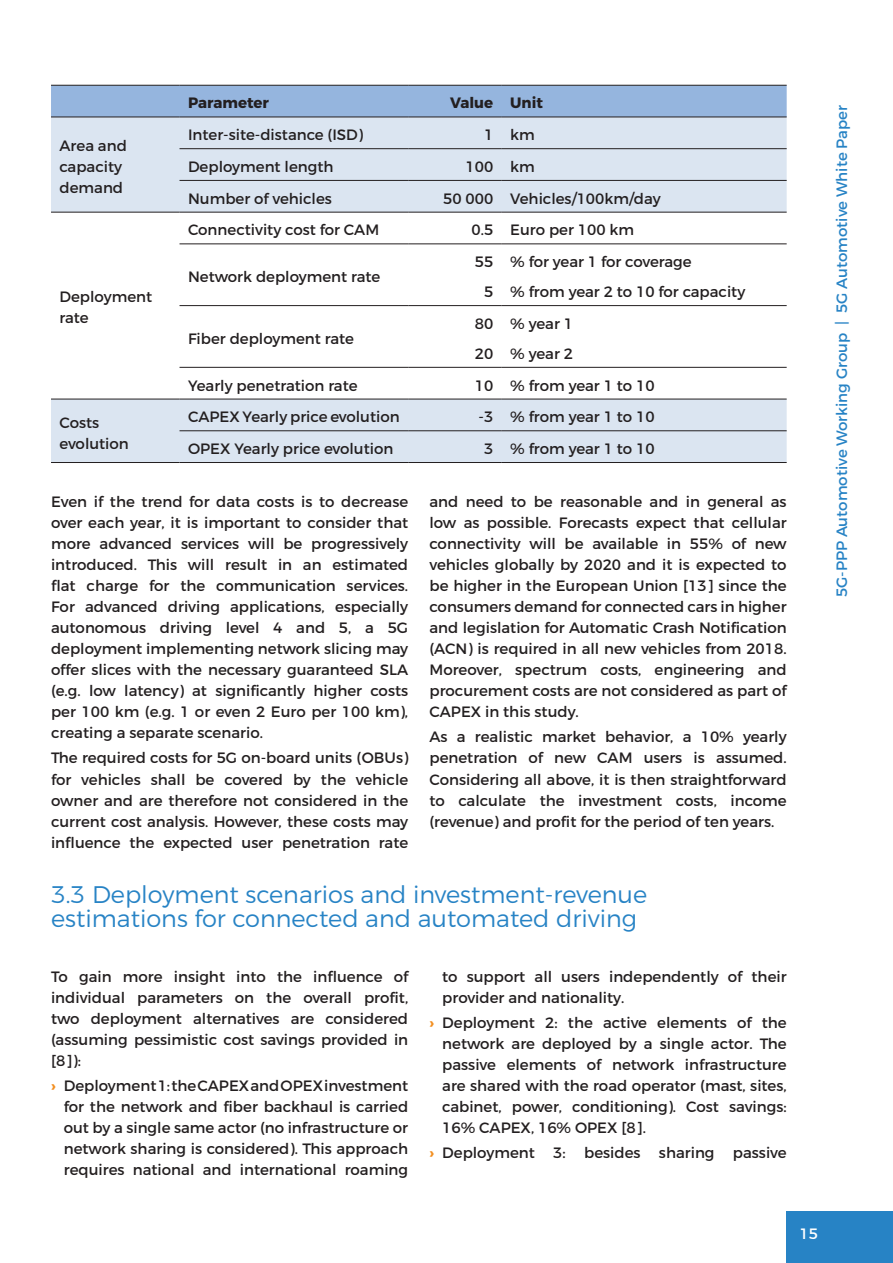
<style>
.page{position:relative;width:893px;height:1263px;background:#fff}
.page>*{position:absolute;margin:0;border:0;box-sizing:border-box;transform-origin:0 0}
.Heading_2{font:300 24px/24px "Montserrat";color:#2783c5}
.t1{font:15px/21px "Montserrat";color:#231f20;text-align:justify}
.t2{font:15px "Montserrat";color:#2783c5}
.t3{font:700 15px "Montserrat";color:#231f20}
.t4{font:15px "Montserrat";color:#fff}
.s1{font-weight:700;color:#f28e1f}
</style>
<div class="page">
<div style="left:787px;top:1212px;width:106px;height:51px;background:#2783c5"></div>
<div style="left:51px;top:86px;width:736px;height:31px;background:#95b5de"></div>
<svg style="left:51px;top:118px;width:736px;height:344px"></svg>
<hr style="left:51px;top:85px;width:128px;height:1px;background:#231f20">
<hr style="left:179px;top:85px;width:229px;height:1px;background:#231f20">
<hr style="left:408px;top:85px;width:94px;height:1px;background:#231f20">
<hr style="left:502px;top:85px;width:285px;height:1px;background:#231f20">
<hr style="left:51px;top:117px;width:128px;height:1px;background:#231f20">
<hr style="left:179px;top:117px;width:229px;height:1px;background:#231f20">
<hr style="left:408px;top:117px;width:94px;height:1px;background:#231f20">
<hr style="left:502px;top:117px;width:285px;height:1px;background:#231f20">
<hr style="left:179px;top:148px;width:229px;height:1px;background:#231f20">
<hr style="left:408px;top:148px;width:94px;height:1px;background:#231f20">
<hr style="left:502px;top:148px;width:285px;height:1px;background:#231f20">
<hr style="left:179px;top:180px;width:229px;height:1px;background:#231f20">
<hr style="left:408px;top:180px;width:94px;height:1px;background:#231f20">
<hr style="left:502px;top:180px;width:285px;height:1px;background:#231f20">
<hr style="left:51px;top:212px;width:128px;height:1px;background:#231f20">
<hr style="left:179px;top:212px;width:229px;height:1px;background:#231f20">
<hr style="left:408px;top:212px;width:94px;height:1px;background:#231f20">
<hr style="left:502px;top:212px;width:285px;height:1px;background:#231f20">
<hr style="left:179px;top:244px;width:229px;height:1px;background:#231f20">
<hr style="left:408px;top:244px;width:94px;height:1px;background:#231f20">
<hr style="left:502px;top:244px;width:285px;height:1px;background:#231f20">
<hr style="left:179px;top:305px;width:229px;height:1px;background:#231f20">
<hr style="left:408px;top:305px;width:94px;height:1px;background:#231f20">
<hr style="left:502px;top:305px;width:285px;height:1px;background:#231f20">
<hr style="left:179px;top:367px;width:229px;height:1px;background:#231f20">
<hr style="left:408px;top:367px;width:94px;height:1px;background:#231f20">
<hr style="left:502px;top:367px;width:285px;height:1px;background:#231f20">
<hr style="left:51px;top:399px;width:128px;height:1px;background:#231f20">
<hr style="left:51px;top:462px;width:128px;height:1px;background:#231f20">
<hr style="left:179px;top:399px;width:229px;height:1px;background:#231f20">
<hr style="left:408px;top:399px;width:94px;height:1px;background:#231f20">
<hr style="left:502px;top:399px;width:285px;height:1px;background:#231f20">
<hr style="left:179px;top:430px;width:229px;height:1px;background:#231f20">
<hr style="left:408px;top:430px;width:94px;height:1px;background:#231f20">
<hr style="left:502px;top:430px;width:285px;height:1px;background:#231f20">
<hr style="left:179px;top:462px;width:229px;height:1px;background:#231f20">
<hr style="left:408px;top:462px;width:94px;height:1px;background:#231f20">
<hr style="left:502px;top:462px;width:285px;height:1px;background:#231f20">
<p class="t1" style="left:60px;top:135px;width:69px;text-align:left">Area and capacity demand</p>
<p class="t1" style="left:60px;top:287px;width:94px">Deployment rate</p>
<p class="t3" style="left:188px;top:94px;width:83px">Parameter</p>
<p class="t3" style="left:450px;top:94px;width:44px">Value</p>
<p class="t3" style="left:510px;top:94px;width:34px">Unit</p>
<p class="t1" style="left:188px;top:124px;width:177px">Inter-site-distance (ISD)</p>
<p class="t1" style="left:484px;top:124px;width:11px">1</p>
<p class="t1" style="left:510px;top:124px;width:26px">km</p>
<p class="t1" style="left:188px;top:156px;width:147px">Deployment length</p>
<p class="t1" style="left:465px;top:156px;width:29px">100</p>
<p class="t1" style="left:510px;top:156px;width:26px">km</p>
<p class="t1" style="left:188px;top:188px;width:145px">Number of vehicles</p>
<p class="t1" style="left:443px;top:188px;width:52px">50 000</p>
<p class="t1" style="left:510px;top:188px;width:152px">Vehicles/100km/day</p>
<p class="t1" style="left:188px;top:219px;width:193px">Connectivity cost for CAM</p>
<p class="t1" style="left:471px;top:219px;width:23px">0.5</p>
<p class="t1" style="left:510px;top:219px;width:125px">Euro per 100 km</p>
<p class="t1" style="left:188px;top:266px;width:194px">Network deployment rate</p>
<p class="t1" style="left:510px;top:251px;width:183px">% for year 1 for coverage</p>
<p class="t1" style="left:510px;top:281px;width:237px">% from year 2 to 10 for capacity</p>
<p class="t1" style="left:475px;top:251px;width:20px">55</p>
<p class="t1" style="left:484px;top:281px;width:11px">5</p>
<p class="t1" style="left:188px;top:328px;width:168px">Fiber deployment rate</p>
<p class="t1" style="left:475px;top:313px;width:20px">80</p>
<p class="t1" style="left:475px;top:343px;width:20px">20</p>
<p class="t1" style="left:510px;top:313px;width:64px">% year 1</p>
<p class="t1" style="left:510px;top:343px;width:64px">% year 2</p>
<p class="t1" style="left:188px;top:375px;width:171px">Yearly penetration rate</p>
<p class="t1" style="left:475px;top:375px;width:20px">10</p>
<p class="t1" style="left:510px;top:375px;width:146px">% from year 1 to 10</p>
<p class="t1" style="left:60px;top:412px;width:71px">Costs evolution</p>
<p class="t1" style="left:188px;top:406px;width:213px">CAPEX Yearly price evolution</p>
<p class="t1" style="left:478px;top:406px;width:16px">-3</p>
<p class="t1" style="left:510px;top:406px;width:146px">% from year 1 to 10</p>
<p class="t1" style="left:188px;top:438px;width:207px">OPEX Yearly price evolution</p>
<p class="t1" style="left:484px;top:438px;width:11px">3</p>
<p class="t1" style="left:510px;top:438px;width:146px">% from year 1 to 10</p>
<p class="t1" style="left:51px;top:491px;width:359px">Even if the trend for data costs is to decrease over each year, it is important to consider that more advanced services will be progressively introduced. This will result in an estimated flat charge for the communication services.<br>For advanced driving applications, especially autonomous driving level 4 and 5, a 5G deployment implementing network slicing may offer slices with the necessary guaranteed SLA (e.g. low latency) at significantly higher costs per 100 km (e.g. 1 or even 2 Euro per 100 km), creating a separate scenario.</p>
<p class="t1" style="left:51px;top:748px;width:359px">The required costs for 5G on-board units (OBUs) for vehicles shall be covered by the vehicle owner and are therefore not considered in the current cost analysis. However, these costs may influence the expected user penetration rate</p>
<p class="t1" style="left:429px;top:491px;width:359px">and need to be reasonable and in general as low as possible. Forecasts expect that cellular connectivity will be available in 55% of new vehicles globally by 2020 and it is expected to be higher in the European Union [13] since the consumers demand for connected cars in higher and legislation for Automatic Crash Notification (ACN) is required in all new vehicles from 2018.<br>Moreover, spectrum costs, engineering and procurement costs are not considered as part of CAPEX in this study.</p>
<p class="t1" style="left:429px;top:727px;width:359px">As a realistic market behavior, a 10% yearly penetration of new CAM users is assumed.<br>Considering all above, it is then straightforward to calculate the investment costs, income (revenue) and profit for the period of ten years.</p>
<p class="Heading_2" style="left:51px;top:882px;width:598px">3.3 Deployment scenarios and investment-revenue estimations for connected and automated driving</p>
<p class="t1" style="left:51px;top:966px;width:359px">To gain more insight into the influence of individual parameters on the overall profit, two deployment alternatives are considered (assuming pessimistic cost savings provided in [8]):</p>
<p class="t1" style="left:64px;top:1075px;width:346px;text-indent:-13px"><span class="s1">›</span> Deployment 1: the CAPEX and OPEX investment for the network and fiber backhaul is carried out by a single same actor (no infrastructure or network sharing is considered). This approach requires national and international roaming</p>
<p class="t1" style="left:442px;top:966px;width:346px">to support all users independently of their provider and nationality.</p>
<p class="t1" style="left:442px;top:1012px;width:346px;text-indent:-13px"><span class="s1">›</span> Deployment 2: the active elements of the network are deployed by a single actor. The passive elements of network infrastructure are shared with the road operator (mast, sites, cabinet, power, conditioning). Cost savings:<br>16% CAPEX, 16% OPEX [8].</p>
<p class="t1" style="left:429px;top:1142px;width:359px"><span class="s1">›</span> Deployment 3: besides sharing passive</p>
<p class="t2" style="left:833px;top:597px;width:494px;rotate:-90deg">5G-PPP Automotive Working Group | 5G Automotive White Paper</p>
<p class="t4" style="left:799px;top:1225px;width:20px">15</p>
</div>
